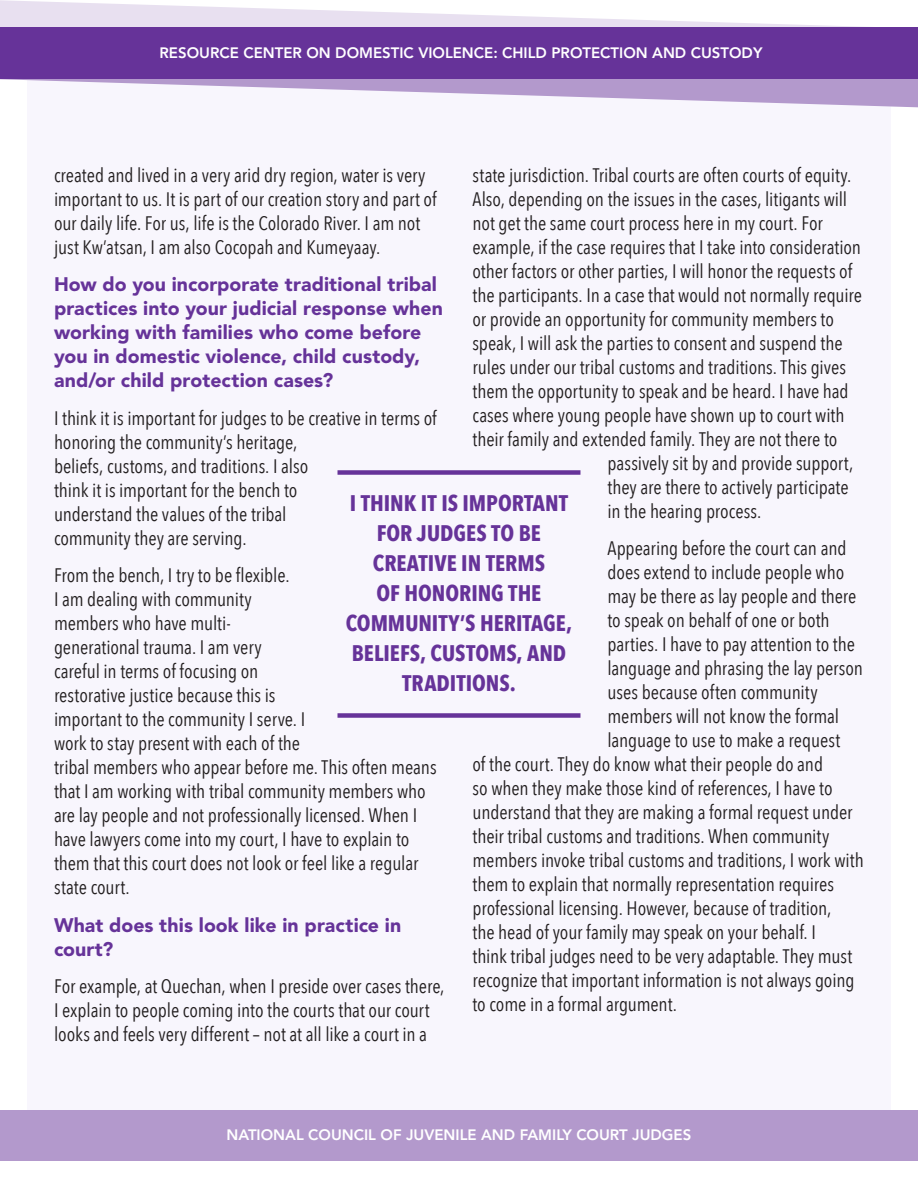
<style>
.page{position:relative;width:918px;height:1188px;background:#fff}
.page>*{position:absolute;margin:0;border:0;box-sizing:border-box;transform-origin:0 0}
.t1{font:700 22.5px/30px "Avenir Next Condensed";color:#639;text-align:center}
.t2{font:19.5px/24px "Avenir Next Condensed";letter-spacing:-.005em;color:#231f20}
.t3{font:900 19.5px/24px "Avenir LT Std";letter-spacing:.005em;color:#639}
.t4{font:800 15px "Avenir LT Std";color:#fff}
</style>
<div class="page">
<div style="left:27px;top:27px;width:864px;height:1134px;background:#f8f6fd"></div>
<svg style="left:0;top:0;width:864px;height:27px"></svg>
<div style="left:0;top:1110px;width:918px;height:51px;background:#b399cc"></div>
<svg style="left:0;top:79px;width:918px;height:29px"></svg>
<div style="left:0;top:27px;width:918px;height:52px;background:#639"></div>
<div style="left:338px;top:470px;width:242px;height:5px;background:#639"></div>
<div style="left:338px;top:713px;width:242px;height:5px;background:#639"></div>
<p class="t4" style="left:160px;top:44px;width:604px">RESOURCE CENTER ON DOMESTIC VIOLENCE: CHILD PROTECTION AND CUSTODY</p>
<p class="t2" style="left:472px;top:162px;width:380px">state jurisdiction. Tribal courts are often courts of equity.</p>
<p class="t2" style="left:472px;top:186px;width:376px">Also, depending on the issues in the cases, litigants will</p>
<p class="t2" style="left:472px;top:210px;width:352px">not get the same court process here in my court. For</p>
<p class="t2" style="left:472px;top:234px;width:390px">example, if the case requires that I take into consideration</p>
<p class="t2" style="left:472px;top:258px;width:381px">other factors or other parties, I will honor the requests of</p>
<p class="t2" style="left:472px;top:282px;width:391px">the participants. In a case that would not normally require</p>
<p class="t2" style="left:472px;top:306px;width:363px">or provide an opportunity for community members to</p>
<p class="t2" style="left:472px;top:330px;width:372px">speak, I will ask the parties to consent and suspend the</p>
<p class="t2" style="left:472px;top:354px;width:375px">rules under our tribal customs and traditions. This gives</p>
<p class="t2" style="left:472px;top:378px;width:378px">them the opportunity to speak and be heard. I have had</p>
<p class="t2" style="left:472px;top:402px;width:374px">cases where young people have shown up to court with</p>
<p class="t2" style="left:472px;top:426px;width:366px">their family and extended family. They are not there to</p>
<p class="t2" style="left:607px;top:450px;width:247px">passively sit by and provide support,</p>
<p class="t2" style="left:607px;top:474px;width:243px">they are there to actively participate</p>
<p class="t2" style="left:607px;top:498px;width:155px">in the hearing process.</p>
<p class="t2" style="left:607px;top:535px;width:241px">Appearing before the court can and</p>
<p class="t2" style="left:607px;top:559px;width:238px">does extend to include people who</p>
<p class="t2" style="left:607px;top:583px;width:251px">may be there as lay people and there</p>
<p class="t2" style="left:607px;top:607px;width:224px">to speak on behalf of one or both</p>
<p class="t2" style="left:607px;top:631px;width:249px">parties. I have to pay attention to the</p>
<p class="t2" style="left:607px;top:655px;width:257px">language and phrasing the lay person</p>
<p class="t2" style="left:607px;top:679px;width:212px">uses because often community</p>
<p class="t2" style="left:607px;top:703px;width:233px">members will not know the formal</p>
<p class="t2" style="left:607px;top:727px;width:234px">language to use to make a request</p>
<p class="t2" style="left:472px;top:751px;width:352px">of the court. They do know what their people do and</p>
<p class="t2" style="left:472px;top:775px;width:362px">so when they make those kind of references, I have to</p>
<p class="t2" style="left:472px;top:799px;width:382px">understand that they are making a formal request under</p>
<p class="t2" style="left:472px;top:823px;width:358px">their tribal customs and traditions. When community</p>
<p class="t2" style="left:472px;top:847px;width:393px">members invoke tribal customs and traditions, I work with</p>
<p class="t2" style="left:472px;top:871px;width:363px">them to explain that normally representation requires</p>
<p class="t2" style="left:472px;top:895px;width:360px">professional licensing. However, because of tradition,</p>
<p class="t2" style="left:472px;top:919px;width:345px">the head of your family may speak on your behalf. I</p>
<p class="t2" style="left:472px;top:943px;width:381px">think tribal judges need to be very adaptable. They must</p>
<p class="t2" style="left:472px;top:967px;width:384px">recognize that important information is not always going</p>
<p class="t2" style="left:472px;top:991px;width:206px">to come in a formal argument.</p>
<p class="t2" style="left:54px;top:162px;width:384px">created and lived in a very arid dry region, water is very important to us. It is part of our creation story and part of our daily life. For us, life is the Colorado River. I am not just Kw’atsan, I am also Cocopah and Kumeyaay.</p>
<p class="t3" style="left:54px;top:272px;width:390px">How do you incorporate traditional tribal practices into your judicial response when working with families who come before you in domestic violence, child custody, and/or child protection cases?</p>
<p class="t2" style="left:54px;top:405px;width:384px">I think it is important for judges to be creative in terms of honoring the community’s heritage,<br>beliefs, customs, and traditions. I also<br>think it is important for the bench to<br>understand the values of the tribal<br>community they are serving.</p>
<p class="t2" style="left:54px;top:562px;width:384px">From the bench, I try to be flexible.<br>I am dealing with community<br>members who have multi-<br>generational trauma. I am very<br>careful in terms of focusing on<br>restorative justice because this is<br>important to the community I serve. I<br>work to stay present with each of the<br>tribal members who appear before me. This often means that I am working with tribal community members who are lay people and not professionally licensed. When I have lawyers come into my court, I have to explain to them that this court does not look or feel like a regular state court.</p>
<p class="t3" style="left:54px;top:913px;width:349px">What does this look like in practice in court?</p>
<p class="t2" style="left:54px;top:973px;width:392px">For example, at Quechan, when I preside over cases there,<br>I explain to people coming into the courts that our court looks and feels very different – not at all like a court in a</p>
<p class="t1" style="left:346px;top:488px;width:228px">I THINK IT IS IMPORTANT<br>FOR JUDGES TO BE<br>CREATIVE IN TERMS<br>OF HONORING THE<br>COMMUNITY’S HERITAGE,<br>BELIEFS, CUSTOMS, AND<br>TRADITIONS.</p>
<p class="t4" style="left:227px;top:1126px;width:466px">NATIONAL COUNCIL OF JUVENILE AND FAMILY COURT JUDGES</p>
</div>
